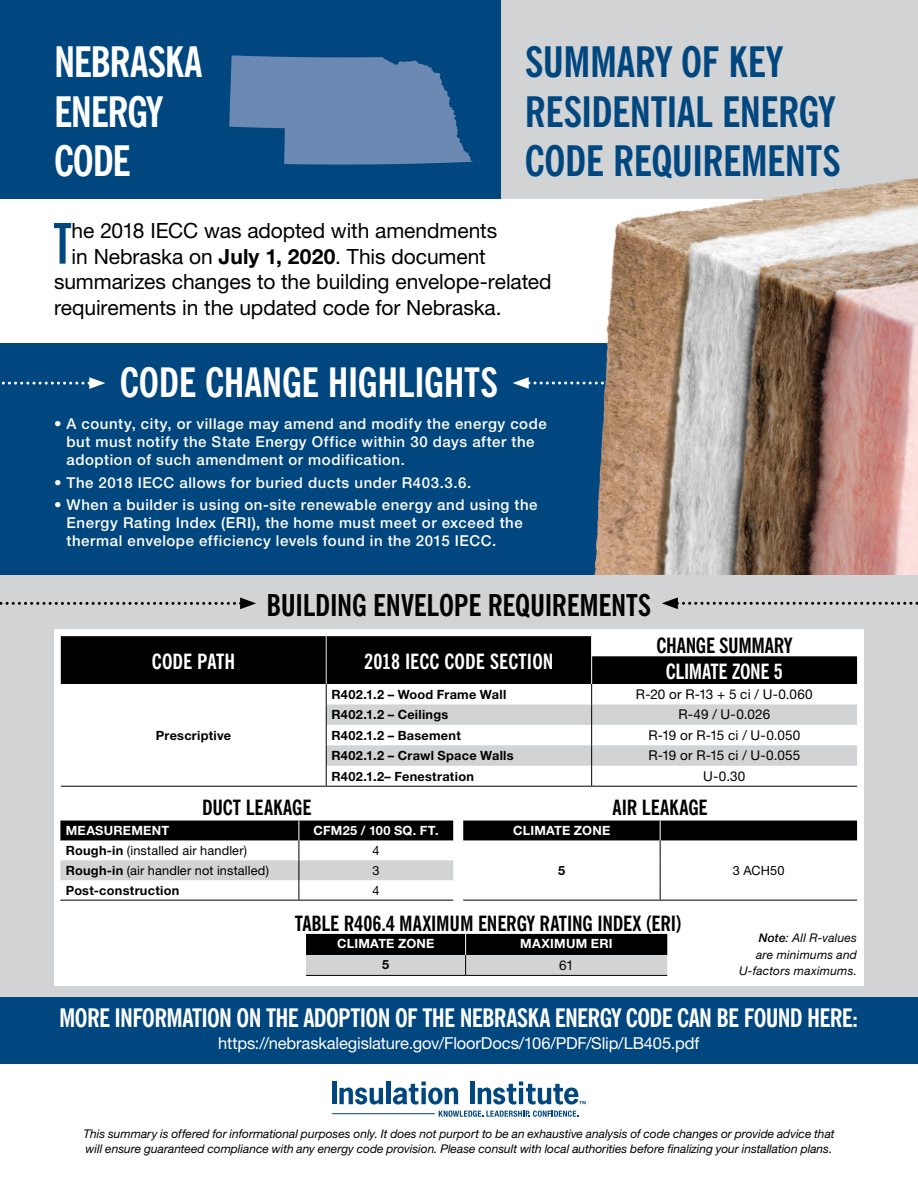
<style>
.page{position:relative;width:918px;height:1188px;background:#fff}
.page>*{position:absolute;margin:0;border:0;box-sizing:border-box;transform-origin:0 0}
.t1{font:700 extra-condensed 56.25px "News Gothic BT";color:#00467f}
.t2{font:700 condensed 42px/49.5px "News Gothic BT";letter-spacing:-.01em;color:#00467f}
.t3{font:700 condensed 42px/49.5px "News Gothic BT";letter-spacing:-.03em;color:#fff}
.t4{font:700 condensed 40.5px "News Gothic BT";letter-spacing:-.01em;color:#fff}
.t5{font:700 condensed 30px "News Gothic BT";letter-spacing:-.01em;color:#000}
.t6{font:700 condensed 25.5px "News Gothic BT";letter-spacing:-.03em;color:#fff}
.t7{font:21px "Helvetica Neue LT Std";letter-spacing:-.005em;color:#000}
.t8{font:700 condensed 21px "News Gothic BT";letter-spacing:-.01em;color:#000}
.t9{font:700 condensed 21px "News Gothic BT";color:#fff}
.t10{font:16.5px "Helvetica Neue LT Std";letter-spacing:-.01em;color:#fff}
.t11{font:500 15px/18px "Helvetica Neue LT Std";letter-spacing:.035em;color:#fff}
.t12{font:13.5px "Helvetica Neue LT Std";letter-spacing:.01em;color:#000}
.t13{font:700 12.75px "Helvetica Neue LT Std";letter-spacing:.02em;color:#000}
.t14{font:12.75px "Helvetica Neue LT Std";letter-spacing:.01em;color:#000}
.t15{font:700 12.75px "Helvetica Neue LT Std";letter-spacing:.02em;color:#fff}
.t16{font:italic 12px/16.5px "Helvetica Neue LT Std";color:#000;text-align:right}
.s1{font-weight:700}
.s2{font-weight:500}
</style>
<div class="page">
<div style="left:0;top:574px;width:918px;height:474px;background:#d1d3d4"></div>
<svg style="left:662px;top:597px;width:256px;height:12px"></svg>
<svg style="left:0;top:598px;width:256px;height:11px"></svg>
<div style="left:54px;top:629px;width:810px;height:357px;background:#fff"></div>
<svg style="left:60px;top:821px;width:797px;height:79px"></svg>
<hr style="left:60px;top:900px;width:239px;height:1px;background:#000">
<hr style="left:299px;top:900px;width:154px;height:1px;background:#000">
<hr style="left:463px;top:900px;width:197px;height:1px;background:#000">
<hr style="left:660px;top:900px;width:197px;height:1px;background:#000">
<hr style="left:306px;top:975px;width:160px;height:1px;background:#000">
<hr style="left:466px;top:975px;width:201px;height:1px;background:#000">
<svg style="left:306px;top:934px;width:361px;height:41px;background:#656667"></svg>
<hr style="left:61px;top:786px;width:265px;height:1px;background:#000">
<hr style="left:326px;top:786px;width:266px;height:1px;background:#000">
<hr style="left:592px;top:786px;width:265px;height:1px;background:#000">
<svg style="left:61px;top:636px;width:797px;height:150px"></svg>
<div style="left:0;top:343px;width:918px;height:231px;background:#00467f"></div>
<div style="left:481px;top:0;width:437px;height:199px;background:#d1d3d4"></div>
<div style="left:0;top:0;width:500px;height:199px;background:#00467f"></div>
<svg style="left:513px;top:377px;width:55px;height:12px"></svg>
<svg style="left:1px;top:377px;width:104px;height:12px"></svg>
<img style="left:570px;top:178px;width:348px;height:396px">
<hr style="left:332px;top:1082px;width:4px;height:22px;background:#00467f">
<svg style="left:439px;top:1111px;width:139px;height:6px"></svg>
<svg style="left:339px;top:1088px;width:44px;height:17px"></svg>
<hr style="left:386px;top:1082px;width:4px;height:22px;background:#00467f">
<svg style="left:393px;top:1082px;width:65px;height:23px"></svg>
<div style="left:470px;top:1082px;width:5px;height:22px;background:#00467f"></div>
<svg style="left:478px;top:1082px;width:108px;height:23px"></svg>
<hr style="left:332px;top:1113px;width:103px;height:1px;background:#00467f">
<div style="left:0;top:997px;width:918px;height:67px;background:#00467f"></div>
<svg style="left:229px;top:55px;width:244px;height:110px"></svg>
<h2 class="t3" style="left:54px;top:37px;width:150px">NEBRASKA<br>ENERGY<br>CODE</h2>
<h2 class="t2" style="left:525px;top:37px;width:318px">SUMMARY OF KEY<br>RESIDENTIAL ENERGY<br>CODE REQUIREMENTS</h2>
<h1 class="t1" style="left:54px;top:209px;width:20px">T</h1>
<h3 class="t7" style="left:72px;top:218px;width:427px">he 2018 IECC was adopted with amendments</h3>
<h3 class="t7" style="left:72px;top:244px;width:416px">in Nebraska on <span class="s1">July 1, 2020</span>. This document</h3>
<h3 class="t7" style="left:54px;top:269px;width:499px">summarizes changes to the building envelope-related</h3>
<h3 class="t7" style="left:54px;top:295px;width:449px">requirements in the updated code for Nebraska.</h3>
<h3 class="t4" style="left:120px;top:358px;width:380px">CODE CHANGE HIGHLIGHTS</h3>
<p class="t11" style="left:67px;top:415px;width:482px;text-indent:-13px">• A county, city, or village may amend and modify the energy code but must notify the State Energy Office within 30 days after the adoption of such amendment or modification.</p>
<p class="t11" style="left:54px;top:473px;width:419px">• The 2018 IECC allows for buried ducts under R403.3.6.</p>
<p class="t11" style="left:67px;top:496px;width:472px;text-indent:-13px">• When a builder is using on-site renewable energy and using the<br>Energy Rating Index (ERI), the home must meet or exceed the thermal envelope efficiency levels found in the 2015 IECC.</p>
<h3 class="t5" style="left:267px;top:587px;width:386px">BUILDING ENVELOPE REQUIREMENTS</h3>
<h3 class="t9" style="left:152px;top:648px;width:85px">CODE PATH</h3>
<h3 class="t9" style="left:364px;top:648px;width:191px">2018 IECC CODE SECTION</h3>
<h3 class="t8" style="left:657px;top:633px;width:137px">CHANGE SUMMARY</h3>
<h3 class="t9" style="left:666px;top:658px;width:118px">CLIMATE ZONE 5</h3>
<p class="t13" style="left:156px;top:727px;width:77px">Prescriptive</p>
<p class="t13" style="left:332px;top:686px;width:176px">R402.1.2 – Wood Frame Wall</p>
<p class="t12" style="left:636px;top:686px;width:178px">R-20 or R-13 + 5 ci / U-0.060</p>
<p class="t13" style="left:332px;top:707px;width:118px">R402.1.2 – Ceilings</p>
<p class="t12" style="left:679px;top:707px;width:93px">R-49 / U-0.026</p>
<p class="t13" style="left:332px;top:727px;width:131px">R402.1.2 – Basement</p>
<p class="t12" style="left:648px;top:727px;width:154px">R-19 or R-15 ci / U-0.050</p>
<p class="t13" style="left:332px;top:748px;width:184px">R402.1.2 – Crawl Space Walls</p>
<p class="t12" style="left:648px;top:748px;width:154px">R-19 or R-15 ci / U-0.055</p>
<p class="t13" style="left:332px;top:768px;width:144px">R402.1.2– Fenestration</p>
<p class="t12" style="left:703px;top:768px;width:44px">U-0.30</p>
<h3 class="t8" style="left:202px;top:795px;width:111px">DUCT LEAKAGE</h3>
<h3 class="t8" style="left:613px;top:795px;width:97px">AIR LEAKAGE</h3>
<p class="t15" style="left:66px;top:823px;width:105px">MEASUREMENT</p>
<p class="t15" style="left:314px;top:823px;width:127px">CFM25 / 100 SQ. FT.</p>
<p class="t15" style="left:513px;top:823px;width:99px">CLIMATE ZONE</p>
<p class="t14" style="left:66px;top:843px;width:183px"><span class="s1">Rough-in</span> (installed air handler)</p>
<p class="t14" style="left:373px;top:843px;width:9px">4</p>
<p class="t14" style="left:66px;top:863px;width:205px"><span class="s1">Rough-in</span> (air handler not installed)</p>
<p class="t14" style="left:373px;top:863px;width:9px">3</p>
<p class="t13" style="left:558px;top:862px;width:9px">5</p>
<p class="t14" style="left:733px;top:863px;width:53px">3 ACH50</p>
<p class="t13" style="left:66px;top:882px;width:115px">Post-construction</p>
<p class="t14" style="left:373px;top:883px;width:9px">4</p>
<h3 class="t8" style="left:295px;top:910px;width:389px">TABLE R406.4 MAXIMUM ENERGY RATING INDEX (ERI)</h3>
<p class="t15" style="left:337px;top:936px;width:99px">CLIMATE ZONE</p>
<p class="t15" style="left:520px;top:936px;width:94px">MAXIMUM ERI</p>
<p class="t13" style="left:382px;top:957px;width:9px">5</p>
<p class="t12" style="left:559px;top:957px;width:16px">61</p>
<p class="t16" style="left:739px;top:929px;width:120px"><span class="s2">Note</span>: All R-values are minimums and<br>U-factors maximums.</p>
<h3 class="t6" style="left:59px;top:1002px;width:801px">MORE INFORMATION ON THE ADOPTION OF THE NEBRASKA ENERGY CODE CAN BE FOUND HERE:</h3>
<p class="t10" style="left:218px;top:1034px;width:483px">https://nebraskalegislature.gov/FloorDocs/106/PDF/Slip/LB405.pdf</p>
<p class="t16" style="left:83px;top:1126px;width:753px;line-height:15px;text-align:left">This summary is offered for informational purposes only. It does not purport to be an exhaustive analysis of code changes or provide advice that will ensure guaranteed compliance with any energy code provision. Please consult with local authorities before finalizing your installation plans.</p>
</div>
